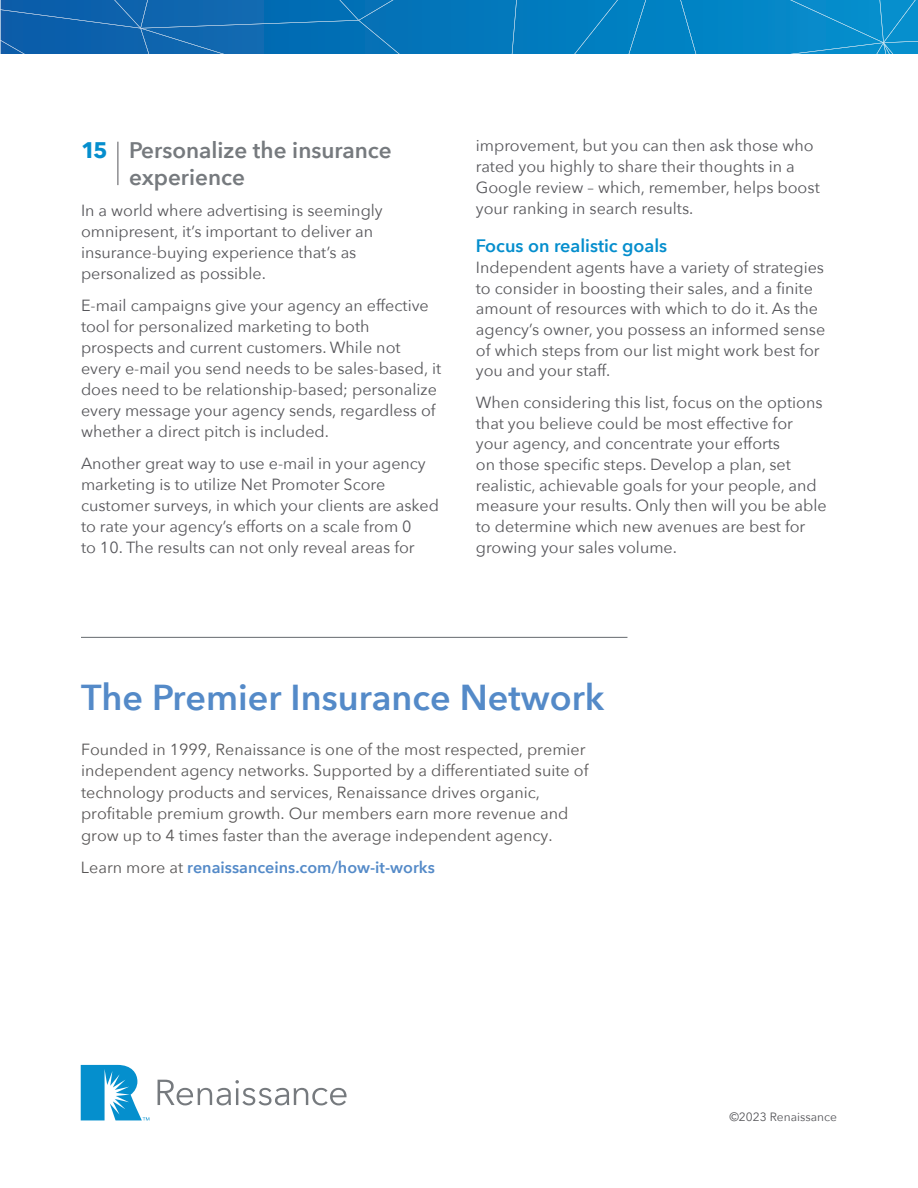
<style>
.page{position:relative;width:918px;height:1188px;background:#fff}
.page>*{position:absolute;margin:0;border:0;box-sizing:border-box;transform-origin:0 0}
.t1{font:600 36px "Avenir Next";color:#548ac8}
.t2{font:600 22.5px/27px "Avenir Next";color:#767a7e}
.t3{font:700 22.5px "Avenir Next";color:#058ecd}
.t4{font:600 18px "Avenir Next";color:#058ecd}
.t5{font:16.2px/21px "Avenir Next";color:#56565a}
.t6{font:16.2px/21.6px "Avenir Next";color:#585656}
.t7{font:600 16.2px "Avenir Next";color:#548ac8}
.t8{font:12px "Avenir Next";color:#56565a}
.s1{font-weight:400;color:#585656}
</style>
<div class="page">
<div style="left:517px;top:0;width:57px;height:54px;background:#007bbe"></div>
<svg style="left:1px;top:0;width:516px;height:54px;background:#0b6cb2"></svg>
<svg style="left:574px;top:0;width:344px;height:54px;background:#0788c7"></svg>
<svg style="left:158px;top:1080px;width:189px;height:25px"></svg>
<svg style="left:81px;top:1065px;width:68px;height:55px"></svg>
<hr style="left:81px;top:637px;width:546px;height:1px;background:#767a7e">
<hr style="left:118px;top:142px;width:1px;height:43px;background:#56565a">
<h2 class="t2" style="left:129px;top:136px;width:264px">Personalize the insurance experience</h2>
<p class="t5" style="left:81px;top:200px;width:303px">In a world where advertising is seemingly omnipresent, it’s important to deliver an insurance-buying experience that’s as personalized as possible.</p>
<p class="t5" style="left:81px;top:294px;width:362px">E-mail campaigns give your agency an effective tool for personalized marketing to both prospects and current customers. While not every e-mail you send needs to be sales-based, it does need to be relationship-based; personalize every message your agency sends, regardless of whether a direct pitch is included.</p>
<p class="t5" style="left:81px;top:452px;width:359px">Another great way to use e-mail in your agency marketing is to utilize Net Promoter Score customer surveys, in which your clients are asked to rate your agency’s efforts on a scale from 0<br>to 10. The results can not only reveal areas for</p>
<h2 class="t3" style="left:81px;top:130px;width:28px">15</h2>
<p class="t5" style="left:476px;top:134px;width:345px">improvement, but you can then ask those who rated you highly to share their thoughts in a Google review – which, remember, helps boost your ranking in search results.</p>
<p class="t4" style="left:476px;top:230px;width:193px">Focus on realistic goals</p>
<p class="t5" style="left:476px;top:256px;width:351px">Independent agents have a variety of strategies to consider in boosting their sales, and a finite amount of resources with which to do it. As the agency’s owner, you possess an informed sense of which steps from our list might work best for you and your staff.</p>
<p class="t5" style="left:476px;top:391px;width:352px">When considering this list, focus on the options that you believe could be most effective for your agency, and concentrate your efforts<br>on those specific steps. Develop a plan, set realistic, achievable goals for your people, and measure your results. Only then will you be able to determine which new avenues are best for growing your sales volume.</p>
<h1 class="t1" style="left:81px;top:667px;width:525px">The Premier Insurance Network</h1>
<p class="t6" style="left:81px;top:737px;width:509px">Founded in 1999, Renaissance is one of the most respected, premier independent agency networks. Supported by a differentiated suite of technology products and services, Renaissance drives organic, profitable premium growth. Our members earn more revenue and grow up to 4 times faster than the average independent agency.</p>
<p class="t7" style="left:81px;top:854px;width:355px"><span class="s1">Learn more at</span> renaissanceins.com/how-it-works</p>
<p class="t8" style="left:729px;top:1107px;width:109px">©2023 Renaissance</p>
</div>
